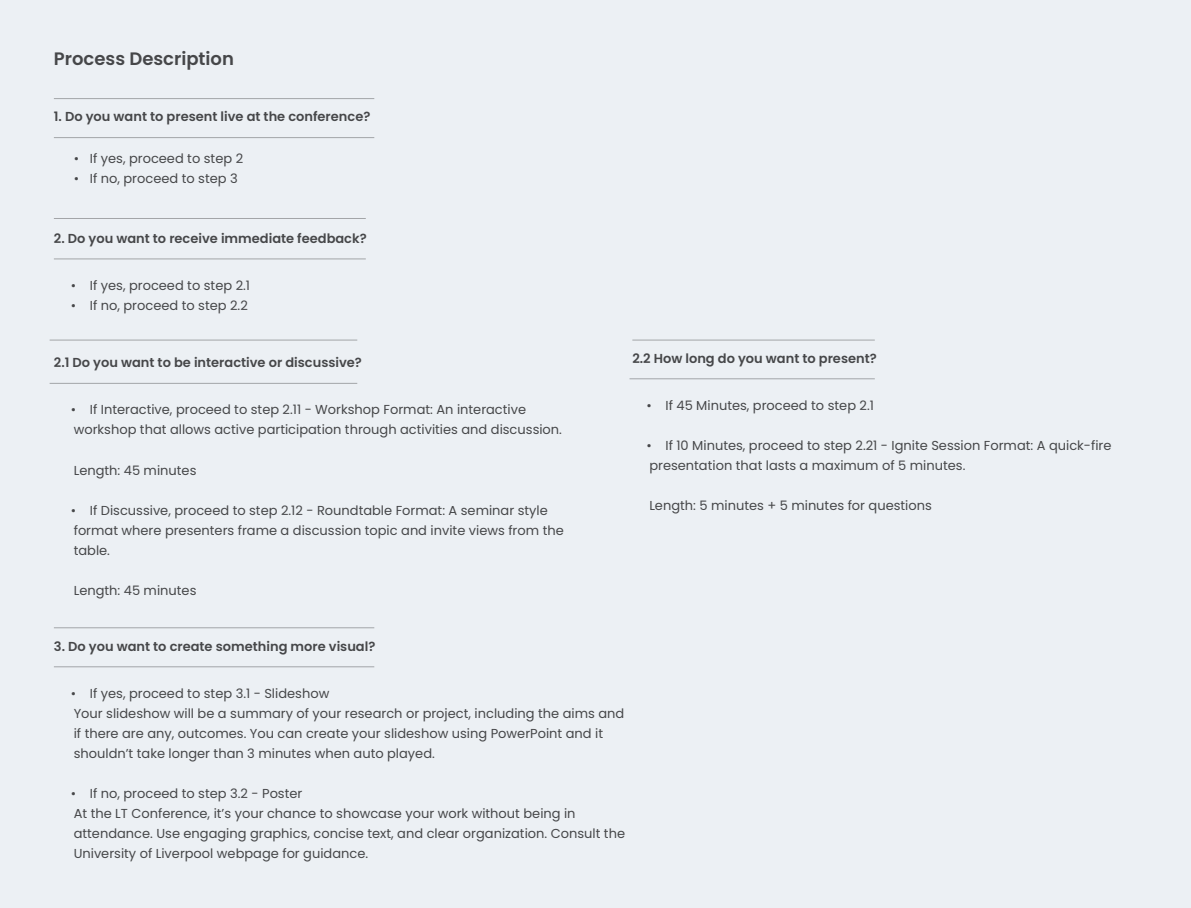
<style>
.page{position:relative;width:1191px;height:908px;background:#fff}
.page>*{position:absolute;margin:0;border:0;box-sizing:border-box;transform-origin:0 0}
.t1{font:600 18px "Poppins";color:#464749}
.t2{font:13px/20px "Poppins";color:#464749}
.t3{font:600 13px "Poppins";color:#464749}
</style>
<div class="page">
<div style="left:0;top:0;width:1191px;height:907px;background:#ecf0f4"></div>
<hr style="left:632px;top:339px;width:242px;height:1px;background:#464749">
<hr style="left:629px;top:378px;width:245px;height:1px;background:#464749">
<hr style="left:50px;top:339px;width:307px;height:1px;background:#464749">
<hr style="left:50px;top:382px;width:307px;height:1px;background:#464749">
<hr style="left:54px;top:627px;width:320px;height:1px;background:#464749">
<hr style="left:54px;top:666px;width:320px;height:1px;background:#464749">
<hr style="left:54px;top:218px;width:312px;height:1px;background:#464749">
<hr style="left:54px;top:258px;width:312px;height:1px;background:#464749">
<hr style="left:54px;top:98px;width:320px;height:1px;background:#464749">
<hr style="left:54px;top:137px;width:320px;height:1px;background:#464749">
<h2 class="t1" style="left:54px;top:48px;width:182px">Process Description</h2>
<h3 class="t3" style="left:54px;top:109px;width:318px">1. Do you want to present live at the conference?</h3>
<p class="t2" style="left:74px;top:149px;width:171px">• If yes, proceed to step 2</p>
<p class="t2" style="left:74px;top:169px;width:166px">• If no, proceed to step 3</p>
<h4 class="t3" style="left:54px;top:230px;width:314px">2. Do you want to receive immediate feedback?</h4>
<p class="t2" style="left:71px;top:275px;width:181px">• If yes, proceed to step 2.1</p>
<p class="t2" style="left:71px;top:295px;width:178px">• If no, proceed to step 2.2</p>
<h5 class="t3" style="left:54px;top:354px;width:309px">2.1 Do you want to be interactive or discussive?</h5>
<p class="t2" style="left:71px;top:400px;width:492px">• If Interactive, proceed to step 2.11 - Workshop Format: An interactive workshop that allows active participation through activities and discussion.</p>
<p class="t2" style="left:74px;top:460px;width:124px">Length: 45 minutes</p>
<p class="t2" style="left:71px;top:500px;width:494px">• If Discussive, proceed to step 2.12 - Roundtable Format: A seminar style format where presenters frame a discussion topic and invite views from the table.</p>
<p class="t2" style="left:74px;top:580px;width:124px">Length: 45 minutes</p>
<h5 class="t3" style="left:632px;top:350px;width:246px">2.2 How long do you want to present?</h5>
<p class="t2" style="left:646px;top:395px;width:229px">• If 45 Minutes, proceed to step 2.1</p>
<p class="t2" style="left:646px;top:435px;width:466px">• If 10 Minutes, proceed to step 2.21 - Ignite Session Format: A quick-fire presentation that lasts a maximum of 5 minutes.</p>
<p class="t2" style="left:649px;top:495px;width:284px">Length: 5 minutes + 5 minutes for questions</p>
<h4 class="t3" style="left:54px;top:639px;width:323px">3. Do you want to create something more visual?</h4>
<p class="t2" style="left:71px;top:683px;width:555px">• If yes, proceed to step 3.1 - Slideshow<br>Your slideshow will be a summary of your research or project, including the aims and if there are any, outcomes. You can create your slideshow using PowerPoint and it shouldn’t take longer than 3 minutes when auto played.</p>
<p class="t2" style="left:71px;top:783px;width:555px">• If no, proceed to step 3.2 - Poster<br>At the LT Conference, it’s your chance to showcase your work without being in attendance. Use engaging graphics, concise text, and clear organization. Consult the University of Liverpool webpage for guidance.</p>
</div>
